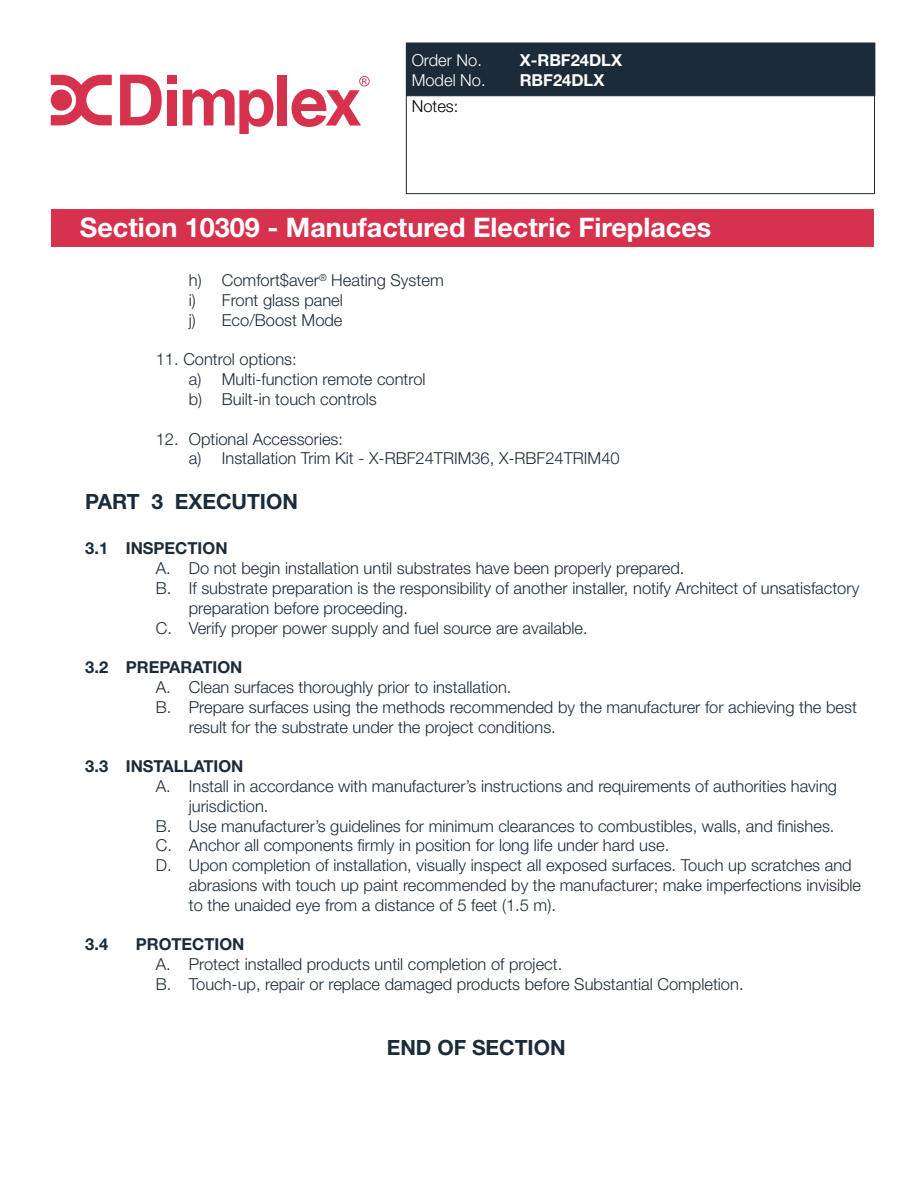
<style>
.page{position:relative;width:918px;height:1188px;background:#fff}
.page>*{position:absolute;margin:0;border:0;box-sizing:border-box;transform-origin:0 0}
.t1{font:700 27px "Helvetica Neue LT Std";color:#fff}
.t2{font:700 21px "Helvetica Neue LT Std";color:#1c2b39}
.t3{font:300 16.5px/19.8px "Helvetica Neue LT Std";color:#1c2b39}
.t4{font:700 16.5px "Helvetica Neue LT Std";color:#1c2b39}
.t5{font:700 16.5px "Helvetica Neue LT Std";color:#fff}
.t6{font:300 16.5px "Helvetica Neue LT Std";color:#fff}
.t7{font:300 16.5px "Helvetica Neue LT Std";color:#000}
</style>
<div class="page">
<div style="left:51px;top:210px;width:823px;height:37px;background:#d6324e"></div>
<svg style="left:51px;top:75px;width:61px;height:50px"></svg>
<svg style="left:120px;top:75px;width:42px;height:50px"></svg>
<div style="left:167px;top:75px;width:10px;height:8px;background:#d6324e"></div>
<div style="left:167px;top:90px;width:10px;height:35px;background:#d6324e"></div>
<div style="left:278px;top:75px;width:9px;height:51px;background:#d6324e"></div>
<svg style="left:183px;top:89px;width:91px;height:45px"></svg>
<svg style="left:292px;top:76px;width:78px;height:51px"></svg>
<div style="left:406px;top:43px;width:469px;height:53px;background:#1c2b39;border:1px solid #1c2b39"></div>
<p class="t6" style="left:412px;top:50px;width:72px">Order No.</p>
<p class="t5" style="left:520px;top:50px;width:104px">X-RBF24DLX</p>
<p class="t6" style="left:412px;top:70px;width:75px">Model No.</p>
<p class="t5" style="left:520px;top:69px;width:86px">RBF24DLX</p>
<p class="t7" style="left:412px;top:96px;width:48px">Notes:</p>
<h1 class="t1" style="left:80px;top:211px;width:633px">Section 10309 - Manufactured Electric Fireplaces</h1>
<p class="t3" style="left:189px;top:270px;width:256px">h) Comfort$aver<sup>®</sup> Heating System i) Front glass panel<br>j) Eco/Boost Mode</p>
<p class="t3" style="left:189px;top:349px;width:238px;text-indent:-33px">11. Control options:<br>a) Multi-function remote control b) Built-in touch controls</p>
<p class="t3" style="left:189px;top:428px;width:432px;text-indent:-33px">12. Optional Accessories:<br>a) Installation Trim Kit - X-RBF24TRIM36, X-RBF24TRIM40</p>
<p class="t2" style="left:85px;top:489px;width:214px">PART 3 EXECUTION</p>
<p class="t4" style="left:85px;top:538px;width:144px">3.1 INSPECTION</p>
<p class="t3" style="left:156px;top:558px;width:530px">A. Do not begin installation until substrates have been properly prepared.</p>
<p class="t3" style="left:156px;top:578px;width:705px">B. If substrate preparation is the responsibility of another installer, notify Architect of unsatisfactory</p>
<p class="t3" style="left:189px;top:598px;width:221px">preparation before proceeding.</p>
<p class="t3" style="left:156px;top:617px;width:433px">C. Verify proper power supply and fuel source are available.</p>
<p class="t4" style="left:85px;top:657px;width:159px">3.2 PREPARATION</p>
<p class="t3" style="left:156px;top:677px;width:357px">A. Clean surfaces thoroughly prior to installation.</p>
<p class="t3" style="left:156px;top:697px;width:703px">B. Prepare surfaces using the methods recommended by the manufacturer for achieving the best</p>
<p class="t3" style="left:189px;top:716px;width:369px">result for the substrate under the project conditions.</p>
<p class="t4" style="left:85px;top:756px;width:160px">3.3 INSTALLATION</p>
<p class="t3" style="left:156px;top:776px;width:683px">A. Install in accordance with manufacturer’s instructions and requirements of authorities having</p>
<p class="t3" style="left:189px;top:796px;width:81px">jurisdiction.</p>
<p class="t3" style="left:156px;top:815px;width:680px">B. Use manufacturer’s guidelines for minimum clearances to combustibles, walls, and finishes.</p>
<p class="t3" style="left:156px;top:835px;width:515px">C. Anchor all components firmly in position for long life under hard use.</p>
<p class="t3" style="left:156px;top:855px;width:697px">D. Upon completion of installation, visually inspect all exposed surfaces. Touch up scratches and</p>
<p class="t3" style="left:189px;top:875px;width:674px">abrasions with touch up paint recommended by the manufacturer; make imperfections invisible</p>
<p class="t3" style="left:189px;top:895px;width:369px">to the unaided eye from a distance of 5 feet (1.5 m).</p>
<p class="t4" style="left:85px;top:934px;width:24px">3.4</p>
<p class="t4" style="left:136px;top:934px;width:110px">PROTECTION</p>
<p class="t3" style="left:156px;top:954px;width:589px">A. Protect installed products until completion of project.<br>B. Touch-up, repair or replace damaged products before Substantial Completion.</p>
<p class="t2" style="left:387px;top:1034px;width:180px">END OF SECTION</p>
</div>
